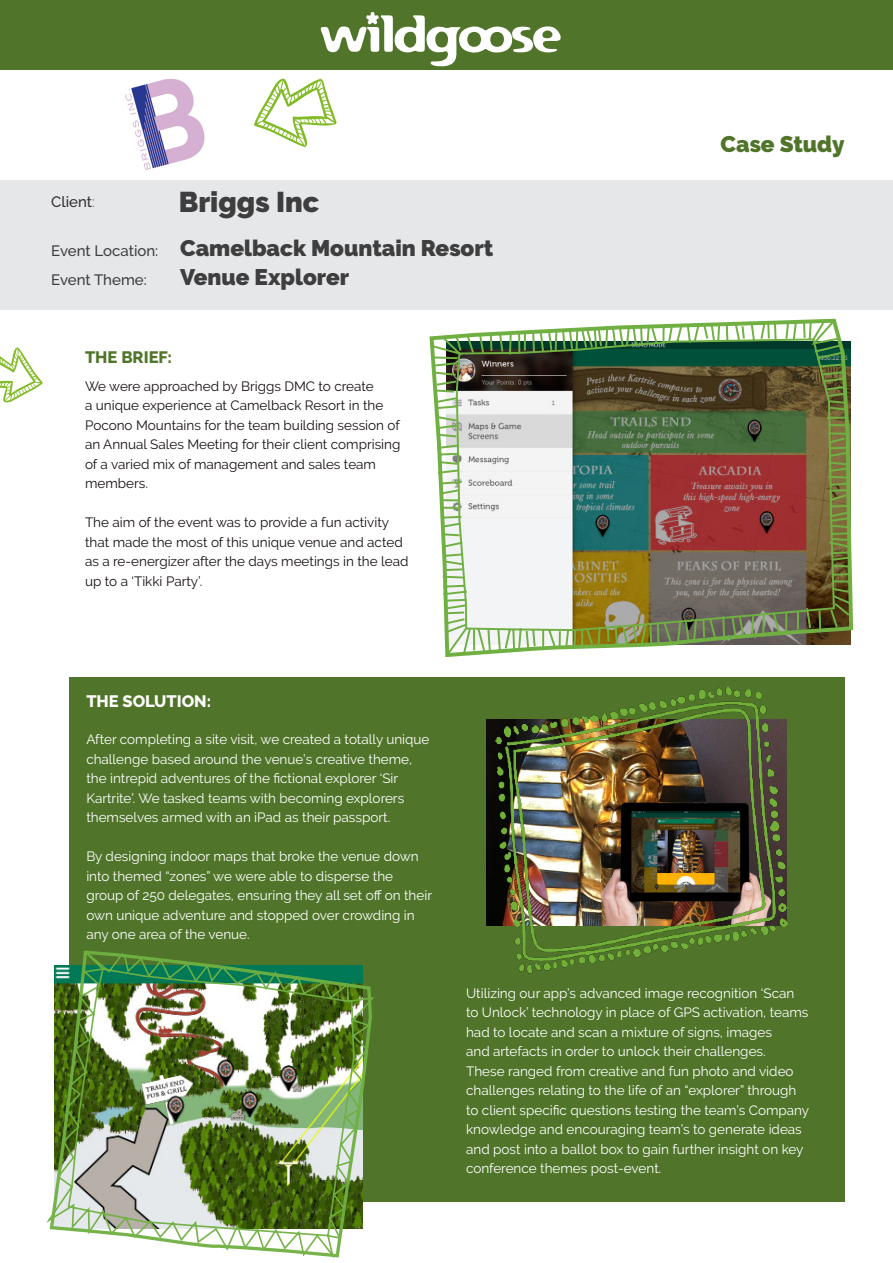
<style>
.page{position:relative;width:893px;height:1263px;background:#fff}
.page>*{position:absolute;margin:0;border:0;box-sizing:border-box;transform-origin:0 0}
.t1{font:900 28.5px "Raleway";color:#3e3e3f}
.t2{font:900 22.5px "Raleway";color:#3e3e3f}
.t3{font:900 22.5px "Raleway";color:#50752a}
.t4{font:800 16.5px "Raleway";color:#fff}
.t5{font:800 16.5px "Raleway";color:#50752a}
.t6{font:500 15px "Raleway";color:#3e3e3f}
.t7{font:500 15px "Raleway";color:#333031}
.t8{font:13.5px/19.5px "Raleway";color:#fff}
.t9{font:13.5px/19.5px "Raleway";color:#160f11}
.s1{font-weight:300}
.s2{font-weight:500;font-size:15px}
</style>
<div class="page">
<div style="left:69px;top:677px;width:776px;height:524px;background:#50752a"></div>
<div style="left:0;top:0;width:893px;height:70px;background:#50752a"></div>
<div style="left:0;top:180px;width:893px;height:129px;background:#e6e7e9"></div>
<svg style="left:254px;top:79px;width:83px;height:68px"></svg>
<svg style="left:0;top:347px;width:43px;height:56px"></svg>
<svg style="left:320px;top:12px;width:241px;height:55px"></svg>
<img style="left:429px;top:318px;width:425px;height:340px">
<img style="left:46px;top:950px;width:330px;height:309px">
<img style="left:125px;top:78px;width:80px;height:92px">
<img style="left:487px;top:686px;width:301px;height:288px">
<p class="t7" style="left:51px;top:193px;width:45px">Client<span class="s1">:</span></p>
<p class="t1" style="left:179px;top:185px;width:142px">Briggs Inc</p>
<p class="t2" style="left:51px;top:235px;width:444px"><span class="s2">Event Location:</span> Camelback Mountain Resort</p>
<p class="t6" style="left:51px;top:271px;width:97px">Event Theme:</p>
<p class="t2" style="left:180px;top:264px;width:171px">Venue Explorer</p>
<p class="t5" style="left:85px;top:348px;width:89px">THE BRIEF:</p>
<p class="t9" style="left:85px;top:376px;width:317px">We were approached by Briggs DMC to create<br>a unique experience at Camelback Resort in the Pocono Mountains for the team building session of an Annual Sales Meeting for their client comprising of a varied mix of management and sales team members.</p>
<p class="t9" style="left:85px;top:513px;width:325px">The aim of the event was to provide a fun activity that made the most of this unique venue and acted as a re-energizer after the days meetings in the lead up to a ‘Tikki Party’.</p>
<p class="t4" style="left:86px;top:692px;width:127px">THE SOLUTION:</p>
<p class="t8" style="left:86px;top:729px;width:345px">After completing a site visit, we created a totally unique challenge based around the venue’s creative theme, the intrepid adventures of the fictional explorer ‘Sir Kartrite’. We tasked teams with becoming explorers themselves armed with an iPad as their passport.</p>
<p class="t8" style="left:86px;top:846px;width:334px">By designing indoor maps that broke the venue down</p>
<p class="t8" style="left:86px;top:866px;width:347px">into themed “zones” we were able to disperse the group of 250 delegates, ensuring they all set off on their own unique adventure and stopped over crowding in any one area of the venue.</p>
<p class="t3" style="left:721px;top:131px;width:125px">Case Study</p>
<p class="t8" style="left:466px;top:983px;width:345px">Utilizing our app’s advanced image recognition ‘Scan to Unlock’ technology in place of GPS activation, teams had to locate and scan a mixture of signs, images<br>and artefacts in order to unlock their challenges.<br>These ranged from creative and fun photo and video challenges relating to the life of an “explorer” through to client specific questions testing the team’s Company knowledge and encouraging team’s to generate ideas and post into a ballot box to gain further insight on key conference themes post-event.</p>
</div>
